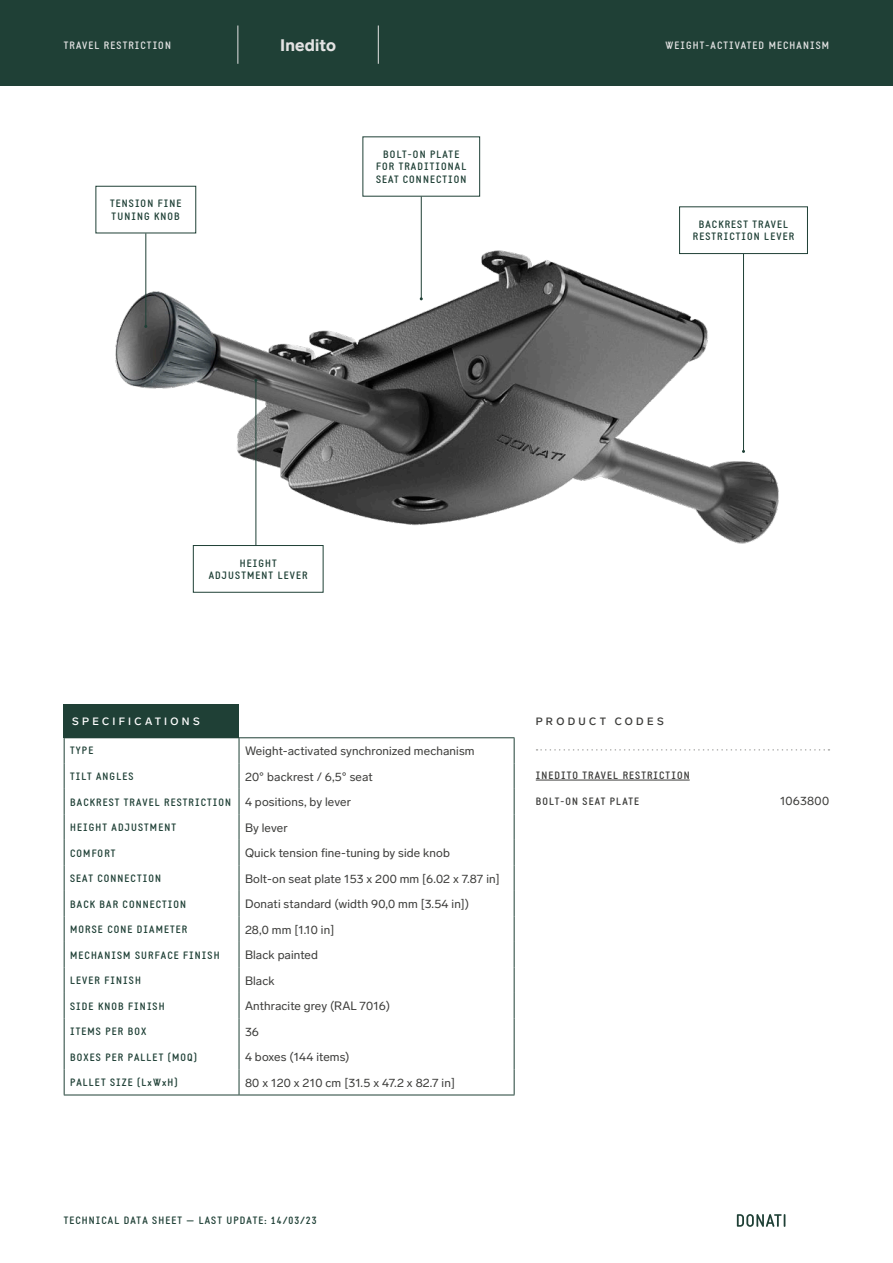
<style>
.page{position:relative;width:893px;height:1263px;background:#fff}
.page>*{position:absolute;margin:0;border:0;box-sizing:border-box;transform-origin:0 0}
.t1{font:900 16.5px "Lab Grotesque";letter-spacing:.015em;color:#e3e3e3}
.t2{font:12px "Lab Grotesque";letter-spacing:.01em;color:#3c3c3a}
.t3{font:700 10.5px/12.6px "Static";letter-spacing:.1em;color:#1f4036;text-align:center}
.t4{font:700 10.5px "Static";letter-spacing:.1em;color:#e3e3e3}
.t5{font:700 10.5px "Static";letter-spacing:.1em;color:#3c3c3a}
.t6{font:500 10.5px "Lab Grotesque";letter-spacing:.315em;color:#fff}
.t7{font:500 10.5px "Lab Grotesque";letter-spacing:.32em;color:#3c3c3a}
.s1{font-family:"Lab Grotesque";font-weight:400;font-size:12px;color:#3c3c3a}
</style>
<div class="page">
<div style="left:0;top:0;width:893px;height:85px;background:#1f4036"></div>
<img style="left:95px;top:189px;width:708px;height:404px">
<div style="left:193px;top:545px;width:130px;height:48px;border:1px solid #1f4036"></div>
<div style="left:95px;top:186px;width:101px;height:47px;border:1px solid #1f4036"></div>
<div style="left:679px;top:206px;width:129px;height:48px;border:1px solid #1f4036"></div>
<hr style="left:256px;top:380px;width:1px;height:165px;background:#1f4036">
<hr style="left:145px;top:233px;width:1px;height:93px;background:#1f4036">
<hr style="left:743px;top:254px;width:1px;height:197px;background:#1f4036">
<hr style="left:64px;top:737px;width:175px;height:1px;background:#1f4036">
<hr style="left:239px;top:737px;width:275px;height:1px;background:#1f4036">
<hr style="left:64px;top:1094px;width:175px;height:1px;background:#1f4036">
<hr style="left:239px;top:1094px;width:275px;height:1px;background:#1f4036">
<svg style="left:64px;top:738px;width:1px;height:356px"></svg>
<svg style="left:239px;top:738px;width:1px;height:356px"></svg>
<svg style="left:514px;top:738px;width:1px;height:356px"></svg>
<hr style="left:421px;top:197px;width:1px;height:102px;background:#1f4036">
<div style="left:64px;top:704px;width:175px;height:33px;background:#1f4036"></div>
<hr style="left:536px;top:780px;width:154px;height:1px;background:#3c3c3a">
<svg style="left:536px;top:749px;width:293px;height:2px"></svg>
<hr style="left:237px;top:26px;width:1px;height:38px;background:#e3e3e3">
<hr style="left:378px;top:26px;width:1px;height:38px;background:#e3e3e3">
<svg style="left:737px;top:1214px;width:48px;height:13px"></svg>
<p class="t4" style="left:64px;top:39px;width:109px">TRAVEL RESTRICTION</p>
<h1 class="t1" style="left:280px;top:35px;width:58px">Inedito</h1>
<p class="t4" style="left:665px;top:39px;width:165px">WEIGHT-ACTIVATED MECHANISM</p>
<p class="t3" style="left:110px;top:197px;width:73px;text-align:left">TENSION FINE<br>TUNING KNOB</p>
<p class="t3" style="left:376px;top:148px;width:92px">BOLT-ON PLATE<br>FOR TRADITIONAL<br>SEAT CONNECTION</p>
<p class="t3" style="left:693px;top:218px;width:103px">BACKREST TRAVEL<br>RESTRICTION LEVER</p>
<p class="t3" style="left:209px;top:557px;width:100px">HEIGHT<br>ADJUSTMENT LEVER</p>
<p class="t6" style="left:72px;top:715px;width:129px">SPECIFICATIONS</p>
<p class="t3" style="left:70px;top:745px;width:25px">TYPE</p>
<p class="t2" style="left:245px;top:744px;width:231px">Weight-activated synchronized mechanism</p>
<p class="t3" style="left:70px;top:770px;width:65px">TILT ANGLES</p>
<p class="t2" style="left:245px;top:769px;width:129px">20° backrest / 6,5° seat</p>
<p class="t3" style="left:70px;top:796px;width:282px">BACKREST TRAVEL RESTRICTION <span class="s1">4 positions, by lever</span></p>
<p class="t3" style="left:70px;top:821px;width:107px">HEIGHT ADJUSTMENT</p>
<p class="t2" style="left:245px;top:820px;width:44px">By lever</p>
<p class="t3" style="left:70px;top:847px;width:47px">COMFORT</p>
<p class="t2" style="left:245px;top:846px;width:206px">Quick tension fine-tuning by side knob</p>
<p class="t3" style="left:70px;top:872px;width:92px">SEAT CONNECTION</p>
<p class="t2" style="left:245px;top:871px;width:256px">Bolt-on seat plate 153 x 200 mm [6.02 x 7.87 in]</p>
<p class="t3" style="left:70px;top:898px;width:118px">BACK BAR CONNECTION</p>
<p class="t2" style="left:245px;top:897px;width:226px">Donati standard (width 90,0 mm [3.54 in])</p>
<p class="t3" style="left:70px;top:923px;width:119px">MORSE CONE DIAMETER</p>
<p class="t2" style="left:245px;top:922px;width:91px">28,0 mm [1.10 in]</p>
<p class="t3" style="left:70px;top:949px;width:151px">MECHANISM SURFACE FINISH</p>
<p class="t2" style="left:245px;top:948px;width:74px">Black painted</p>
<p class="t3" style="left:70px;top:974px;width:72px">LEVER FINISH</p>
<p class="t2" style="left:245px;top:973px;width:31px">Black</p>
<p class="t3" style="left:70px;top:1000px;width:96px">SIDE KNOB FINISH</p>
<p class="t2" style="left:245px;top:999px;width:147px">Anthracite grey (RAL 7016)</p>
<p class="t3" style="left:70px;top:1025px;width:78px">ITEMS PER BOX</p>
<p class="t2" style="left:245px;top:1024px;width:16px">36</p>
<p class="t3" style="left:70px;top:1051px;width:129px">BOXES PER PALLET (MOQ)</p>
<p class="t2" style="left:245px;top:1050px;width:106px">4 boxes (144 items)</p>
<p class="t3" style="left:70px;top:1076px;width:109px">PALLET SIZE (LxWxH)</p>
<p class="t2" style="left:245px;top:1075px;width:211px">80 x 120 x 210 cm [31.5 x 47.2 x 82.7 in]</p>
<p class="t7" style="left:536px;top:715px;width:129px">PRODUCT CODES</p>
<p class="t5" style="left:536px;top:769px;width:155px">INEDITO TRAVEL RESTRICTION</p>
<p class="t5" style="left:536px;top:794px;width:105px">BOLT-ON SEAT PLATE</p>
<p class="t2" style="left:780px;top:794px;width:51px">1063800</p>
<p class="t3" style="left:64px;top:1215px;width:255px">TECHNICAL DATA SHEET — LAST UPDATE: 14/03/23</p>
</div>
